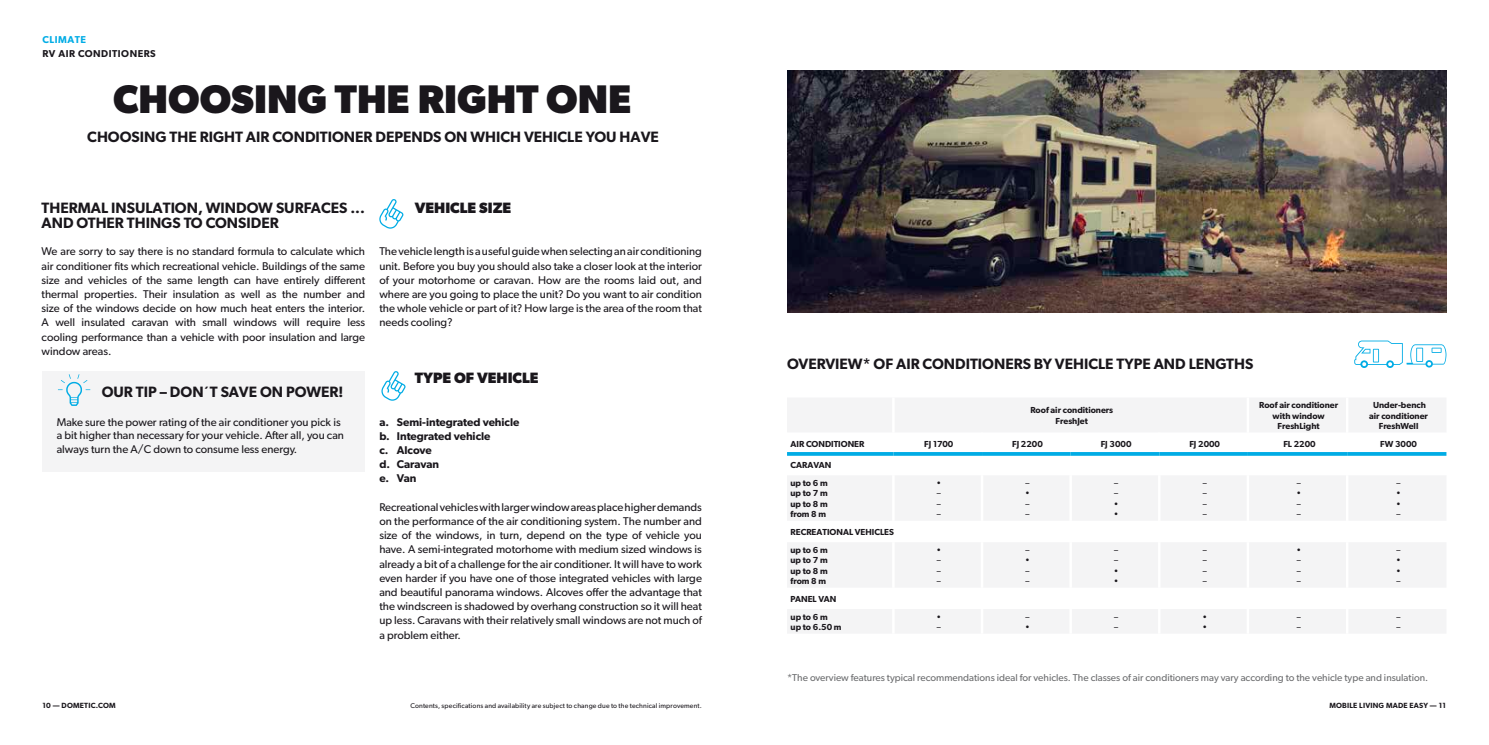
<style>
.page{position:relative;width:1489px;height:745px;background:#fff}
.page>*{position:absolute;margin:0;border:0;box-sizing:border-box;transform-origin:0 0}
.t1{font:700 40px "Gibson";color:#1a171c}
.t2{font:600 15px/15px "Gibson";color:#1a171c}
.t3{font:700 15px "Gibson";color:#1a171c}
.t4{font:11.25px/14.1px "Gibson";color:#1a171c;text-align:justify}
.t5{font:600 11.25px/14.1px "Gibson";color:#1a171c}
.t6{font:10px "Gibson";color:#6d6e70}
.t7{font:600 10px "Gibson";letter-spacing:.05em;color:#1a171c}
.t8{font:600 10px "Gibson";letter-spacing:.05em;color:#00ace5}
.t9{font:600 8.75px/10.5px "Gibson";color:#1a171c;text-align:center}
.t10{font:8.75px/10.5px "Gibson";color:#1a171c;text-align:justify}
.t11{font:600 7.5px "Gibson";letter-spacing:.025em;color:#1a171c}
.t12{font:6.88px "Gibson";letter-spacing:.02em;color:#1a171c}
</style>
<div class="page">
<img style="left:787px;top:71px;width:659px;height:241px">
<div style="left:43px;top:370px;width:322px;height:101px;background:#f4f4f5"></div>
<svg style="left:58px;top:374px;width:32px;height:31px"></svg>
<svg style="left:1354px;top:340px;width:92px;height:28px"></svg>
<svg style="left:379px;top:199px;width:24px;height:29px"></svg>
<svg style="left:381px;top:371px;width:24px;height:29px"></svg>
<div style="left:787px;top:609px;width:659px;height:24px;background:#f4f4f5"></div>
<div style="left:787px;top:398px;width:659px;height:122px;background:#f4f4f5"></div>
<div style="left:787px;top:543px;width:659px;height:44px;background:#f4f4f5"></div>
<hr style="left:892px;top:397px;width:2px;height:35px;background:#fff">
<hr style="left:1246px;top:397px;width:2px;height:35px;background:#fff">
<hr style="left:1345px;top:397px;width:3px;height:35px;background:#fff">
<hr style="left:892px;top:475px;width:2px;height:45px;background:#fff">
<hr style="left:980px;top:475px;width:3px;height:45px;background:#fff">
<hr style="left:1069px;top:475px;width:2px;height:45px;background:#fff">
<hr style="left:1157px;top:475px;width:3px;height:45px;background:#fff">
<hr style="left:1246px;top:475px;width:2px;height:45px;background:#fff">
<hr style="left:1345px;top:475px;width:3px;height:45px;background:#fff">
<hr style="left:892px;top:541px;width:2px;height:46px;background:#fff">
<hr style="left:980px;top:541px;width:3px;height:46px;background:#fff">
<hr style="left:1069px;top:541px;width:2px;height:46px;background:#fff">
<hr style="left:1157px;top:541px;width:3px;height:46px;background:#fff">
<hr style="left:1246px;top:541px;width:2px;height:46px;background:#fff">
<hr style="left:1345px;top:541px;width:3px;height:46px;background:#fff">
<hr style="left:892px;top:608px;width:2px;height:25px;background:#fff">
<hr style="left:980px;top:608px;width:3px;height:25px;background:#fff">
<hr style="left:1069px;top:608px;width:2px;height:25px;background:#fff">
<hr style="left:1157px;top:608px;width:3px;height:25px;background:#fff">
<hr style="left:1246px;top:608px;width:2px;height:25px;background:#fff">
<hr style="left:1345px;top:608px;width:3px;height:25px;background:#fff">
<svg style="left:787px;top:432px;width:659px;height:43px"></svg>
<hr style="left:1345px;top:432px;width:3px;height:19px;background:#fff">
<svg style="left:787px;top:451px;width:106px;height:4px"></svg>
<svg style="left:893px;top:451px;width:88px;height:4px"></svg>
<svg style="left:981px;top:451px;width:89px;height:4px"></svg>
<svg style="left:1070px;top:451px;width:89px;height:4px"></svg>
<svg style="left:1159px;top:451px;width:88px;height:4px"></svg>
<svg style="left:1247px;top:451px;width:99px;height:4px"></svg>
<svg style="left:1346px;top:451px;width:100px;height:4px"></svg>
<p class="t8" style="left:43px;top:33px;width:45px">CLIMATE</p>
<p class="t7" style="left:43px;top:47px;width:115px">RV AIR CONDITIONERS</p>
<h1 class="t1" style="left:113px;top:75px;width:520px">CHOOSING THE RIGHT ONE</h1>
<h2 class="t2" style="left:87px;top:129px;width:573px">CHOOSING THE RIGHT AIR CONDITIONER DEPENDS ON WHICH VEHICLE YOU HAVE</h2>
<h2 class="t2" style="left:42px;top:200px;width:325px">THERMAL INSULATION, WINDOW SURFACES ...<br>AND OTHER THINGS TO CONSIDER</h2>
<p class="t4" style="left:42px;top:244px;width:325px">We are sorry to say there is no standard formula to calculate which air conditioner fits which recreational vehicle. Buildings of the same size and vehicles of the same length can have entirely different thermal properties. Their insulation as well as the number and size of the windows decide on how much heat enters the interior.<br>A well insulated caravan with small windows will require less cooling performance than a vehicle with poor insulation and large window areas.</p>
<h2 class="t2" style="left:102px;top:384px;width:243px">OUR TIP – DON´T SAVE ON POWER!</h2>
<p class="t4" style="left:57px;top:414px;width:289px;line-height:13.8px;text-align:left">Make sure the power rating of the air conditioner you pick is a bit higher than necessary for your vehicle. After all, you can always turn the A/C down to consume less energy.</p>
<h2 class="t3" style="left:415px;top:198px;width:98px">VEHICLE SIZE</h2>
<p class="t4" style="left:379px;top:244px;width:324px">The vehicle length is a useful guide when selecting an air conditioning unit. Before you buy you should also take a closer look at the interior of your motorhome or caravan. How are the rooms laid out, and where are you going to place the unit? Do you want to air condition the whole vehicle or part of it? How large is the area of the room that needs cooling?</p>
<h2 class="t3" style="left:415px;top:369px;width:125px">TYPE OF VEHICLE</h2>
<p class="t5" style="left:379px;top:414px;width:142px">a. Semi-integrated vehicle b. Integrated vehicle<br>c. Alcove<br>d. Caravan<br>e. Van</p>
<p class="t4" style="left:379px;top:499px;width:324px">Recreational vehicles with larger window areas place higher demands on the performance of the air conditioning system. The number and size of the windows, in turn, depend on the type of vehicle you have. A semi-integrated motorhome with medium sized windows is already a bit of a challenge for the air conditioner. It will have to work even harder if you have one of those integrated vehicles with large and beautiful panorama windows. Alcoves offer the advantage that the windscreen is shadowed by overhang construction so it will heat up less. Caravans with their relatively small windows are not much of a problem either.</p>
<h2 class="t2" style="left:787px;top:355px;width:468px">OVERVIEW* OF AIR CONDITIONERS BY VEHICLE TYPE AND LENGTHS</h2>
<p class="t9" style="left:1030px;top:404px;width:84px">Roof air conditioners<br>FreshJet</p>
<p class="t9" style="left:1259px;top:399px;width:80px">Roof air conditioner with window<br>FreshLight</p>
<p class="t9" style="left:1368px;top:399px;width:60px">Under-bench air conditioner<br>FreshWell</p>
<p class="t9" style="left:790px;top:438px;width:75px">AIR CONDITIONER</p>
<p class="t9" style="left:924px;top:438px;width:31px">FJ 1700</p>
<p class="t9" style="left:1012px;top:438px;width:32px">FJ 2200</p>
<p class="t9" style="left:1100px;top:438px;width:32px">FJ 3000</p>
<p class="t9" style="left:1189px;top:438px;width:32px">FJ 2000</p>
<p class="t9" style="left:1283px;top:438px;width:34px">FL 2200</p>
<p class="t9" style="left:1379px;top:438px;width:38px">FW 3000</p>
<p class="t9" style="left:790px;top:455px;width:42px;line-height:17.6px;text-align:left">CARAVAN up to 6 m</p>
<p class="t9" style="left:790px;top:487px;width:39px;text-align:justify">up to 7 m up to 8 m from 8 m</p>
<p class="t10" style="left:936px;top:477px;width:6px">• – – –</p>
<p class="t10" style="left:1025px;top:477px;width:6px">– • – –</p>
<p class="t10" style="left:1113px;top:477px;width:6px">– – • •</p>
<p class="t10" style="left:1202px;top:477px;width:6px">– – – –</p>
<p class="t10" style="left:1296px;top:477px;width:6px">– • – –</p>
<p class="t10" style="left:1395px;top:477px;width:6px">– • • –</p>
<p class="t9" style="left:790px;top:522px;width:105px;line-height:17.6px;text-align:left">RECREATIONAL VEHICLES up to 6 m</p>
<p class="t9" style="left:790px;top:554px;width:39px;text-align:justify">up to 7 m up to 8 m from 8 m</p>
<p class="t10" style="left:936px;top:544px;width:6px">• –</p>
<p class="t10" style="left:936px;top:575px;width:6px">–</p>
<p class="t10" style="left:1296px;top:544px;width:6px">• –</p>
<p class="t10" style="left:1296px;top:575px;width:6px">–</p>
<p class="t10" style="left:1025px;top:554px;width:6px">•</p>
<p class="t10" style="left:1025px;top:575px;width:6px">–</p>
<p class="t10" style="left:1395px;top:554px;width:6px">• • –</p>
<p class="t10" style="left:1113px;top:554px;width:6px">– • •</p>
<p class="t10" style="left:1202px;top:554px;width:6px">–</p>
<p class="t10" style="left:1202px;top:575px;width:6px">–</p>
<p class="t9" style="left:790px;top:589px;width:47px;line-height:17.6px;text-align:left">PANEL VAN up to 6 m</p>
<p class="t9" style="left:790px;top:621px;width:52px">up to 6.50 m</p>
<p class="t10" style="left:936px;top:610px;width:6px">• –</p>
<p class="t10" style="left:1025px;top:621px;width:6px">•</p>
<p class="t10" style="left:1114px;top:621px;width:6px">–</p>
<p class="t10" style="left:1202px;top:610px;width:6px">• •</p>
<p class="t10" style="left:1296px;top:621px;width:6px">–</p>
<p class="t10" style="left:1396px;top:621px;width:6px">–</p>
<p class="t6" style="left:787px;top:671px;width:642px">*The overview features typical recommendations ideal for vehicles. The classes of air conditioners may vary according to the vehicle type and insulation.</p>
<p class="t11" style="left:43px;top:701px;width:75px">10 — DOMETIC.COM</p>
<p class="t12" style="left:410px;top:701px;width:293px">Contents, specifications and availability are subject to change due to the technical improvement.</p>
<p class="t11" style="left:1329px;top:701px;width:118px">MOBILE LIVING MADE EASY — 11</p>
</div>
